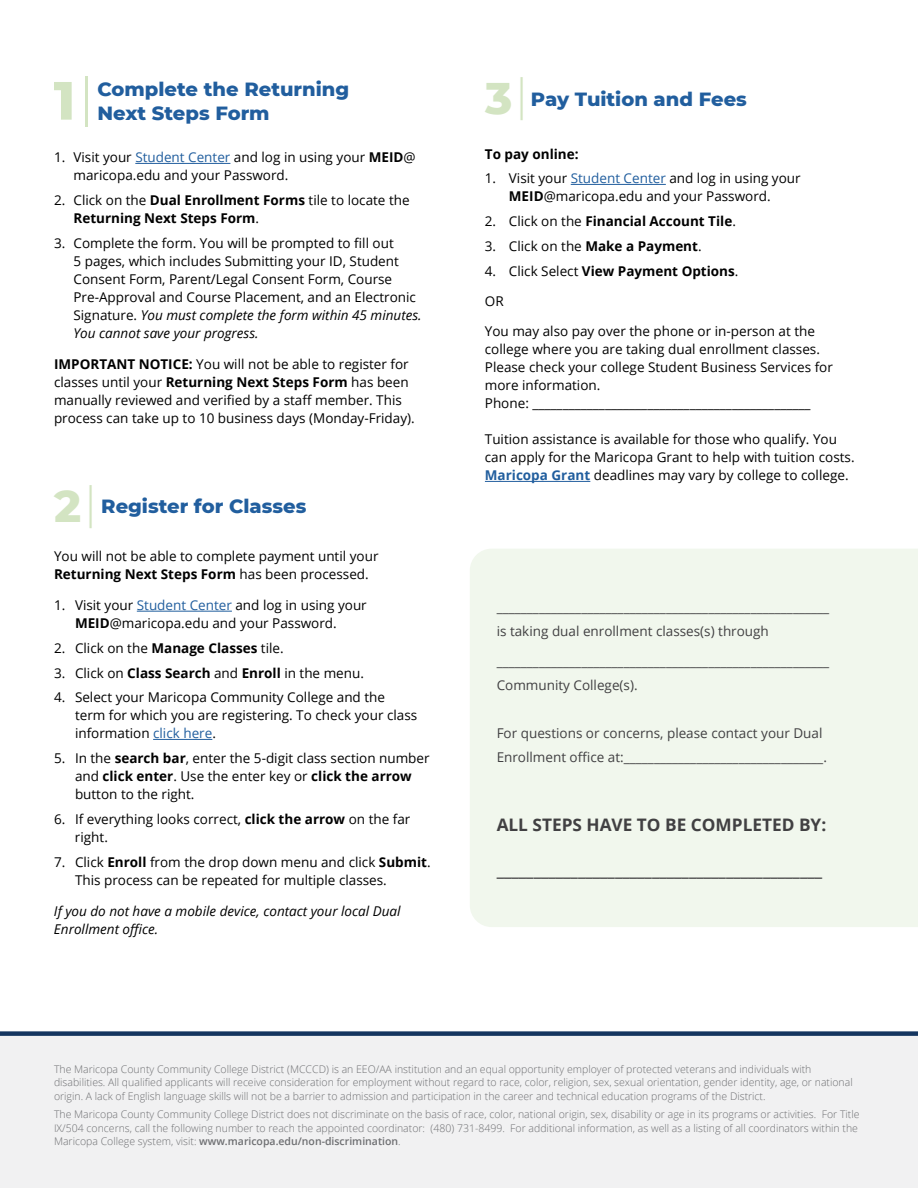
<style>
.page{position:relative;width:918px;height:1188px;background:#fff}
.page>*{position:absolute;margin:0;border:0;box-sizing:border-box;transform-origin:0 0}
.STEP{font:800 53.85px "Montserrat";color:#d3e4c2}
.STEP-2{font:800 45.15px "Montserrat";color:#d3e4c2}
.STEP-3{font:800 19.5px/24px "Montserrat";color:#215e9e}
.t1{font:700 18px "Open Sans";color:#414042}
.t2{font:700 17.25px "Open Sans";color:#414042}
.body{font:13.5px/18px "Open Sans";color:#000}
.t3{font:13.5px/24px "Open Sans";color:#414042}
.body-2{font:700 13.5px/18px "Open Sans";color:#000}
.body-3{font:italic 13.5px/18px "Open Sans";color:#000}
.t4{font:300 10.5px/13.5px "Open Sans";color:#6d6e71}
.s1{font-weight:300}
.s2{color:#215e9e}
.s3{font-weight:700}
.s4{font-weight:400}
.s5{font-style:italic}
.s6{font-weight:700;color:#215e9e}
.s7{font-weight:600}
</style>
<div class="page">
<hr style="left:135px;top:163px;width:95px;height:1px;background:#215e9e">
<hr style="left:137px;top:611px;width:95px;height:1px;background:#215e9e">
<hr style="left:153px;top:739px;width:59px;height:1px;background:#215e9e">
<hr style="left:571px;top:184px;width:95px;height:1px;background:#215e9e">
<hr style="left:485px;top:481px;width:105px;height:1px;background:#215e9e">
<div style="left:0;top:1032px;width:918px;height:156px;background:#f1f1f2"></div>
<div style="left:0;top:1031px;width:918px;height:5px;background:#153660"></div>
<div style="left:470px;top:549px;width:448px;height:378px;background:#f1f7ed"></div>
<p class="STEP" style="left:54px;top:61px;width:42px">1<span class="s1">|</span></p>
<p class="STEP-3" style="left:98px;top:76px;width:253px">Complete the Returning<br>Next Steps Form</p>
<p class="body" style="left:74px;top:148px;width:344px;text-indent:-20px">1. Visit your <span class="s2">Student Center</span> and log in using your <span class="s3">MEID</span>@ maricopa.edu and your Password.</p>
<p class="body-2" style="left:73px;top:191px;width:338px;text-indent:-19px"><span class="s4">2. Click on the</span> Dual Enrollment Forms <span class="s4">tile to locate the<br></span>Returning Next Steps Form<span class="s4">.</span></p>
<p class="body" style="left:74px;top:234px;width:350px;text-indent:-20px">3. Complete the form. You will be prompted to fill out<br>5 pages, which includes Submitting your ID, Student Consent Form, Parent/Legal Consent Form, Course Pre-Approval and Course Placement, and an Electronic Signature. <span class="s5">You must complete the form within 45 minutes.<br>You cannot save your progress.</span></p>
<p class="body" style="left:54px;top:355px;width:362px"><span class="s3">IMPORTANT NOTICE:</span> You will not be able to register for classes until your <span class="s3">Returning Next Steps Form</span> has been manually reviewed and verified by a staff member. This process can take up to 10 business days (Monday-Friday).</p>
<p class="STEP-2" style="left:54px;top:473px;width:44px">2<span class="s1">|</span></p>
<p class="STEP-3" style="left:101px;top:493px;width:207px">Register for Classes</p>
<p class="body" style="left:54px;top:546px;width:326px">You will not be able to complete payment until your<br><span class="s3">Returning Next Steps Form</span> has been processed.</p>
<p class="body" style="left:75px;top:596px;width:293px;text-indent:-21px">1. Visit your <span class="s2">Student Center</span> and log in using your<br><span class="s3">MEID</span>@maricopa.edu and your Password.</p>
<p class="body" style="left:54px;top:639px;width:231px">2. Click on the <span class="s3">Manage Classes</span> tile.</p>
<p class="body" style="left:54px;top:663px;width:312px">3. Click on <span class="s3">Class Search</span> and <span class="s3">Enroll</span> in the menu.</p>
<p class="body" style="left:75px;top:688px;width:344px;text-indent:-21px">4. Select your Maricopa Community College and the term for which you are registering. To check your class information <span class="s2">click here</span>.</p>
<p class="body" style="left:75px;top:749px;width:356px;text-indent:-21px">5. In the <span class="s3">search bar</span>, enter the 5-digit class section number and <span class="s3">click enter</span>. Use the enter key or <span class="s3">click the arrow </span>button to the right.</p>
<p class="body" style="left:75px;top:810px;width:337px;text-indent:-21px">6. If everything looks correct, <span class="s3">click the arrow</span> on the far right.</p>
<p class="body" style="left:75px;top:852px;width:357px;text-indent:-21px">7. Click <span class="s3">Enroll</span> from the drop down menu and click <span class="s3">Submit</span>.<br>This process can be repeated for multiple classes.</p>
<p class="body-3" style="left:54px;top:902px;width:348px">If you do not have a mobile device, contact your local Dual<br>Enrollment office.</p>
<p class="STEP-2" style="left:485px;top:65px;width:45px">3<span class="s1">|</span></p>
<p class="STEP-3" style="left:531px;top:86px;width:217px">Pay Tuition and Fees</p>
<p class="body-2" style="left:485px;top:144px;width:95px">To pay online:</p>
<p class="body" style="left:485px;top:169px;width:317px;text-align:center">1. Visit your <span class="s2">Student Center</span> and log in using your<br><span class="s3">MEID</span>@maricopa.edu and your Password.</p>
<p class="body-2" style="left:485px;top:212px;width:253px"><span class="s4">2. Click on the</span> Financial Account Tile<span class="s4">.</span></p>
<p class="body" style="left:485px;top:237px;width:218px">3. Click on the <span class="s3">Make a Payment</span>.</p>
<p class="body-2" style="left:485px;top:261px;width:255px"><span class="s4">4. Click Select</span> View Payment Options<span class="s4">.</span></p>
<p class="body" style="left:485px;top:292px;width:20px">OR</p>
<p class="body" style="left:485px;top:322px;width:350px">You may also pay over the phone or in-person at the college where you are taking dual enrollment classes.<br>Please check your college Student Business Services for more information.</p>
<p class="body" style="left:485px;top:394px;width:327px">Phone: ______________________________________________</p>
<p class="body" style="left:485px;top:430px;width:371px">Tuition assistance is available for those who qualify. You can apply for the Maricopa Grant to help with tuition costs.<br><span class="s6">Maricopa Grant</span> deadlines may vary by college to college.</p>
<p class="t3" style="left:497px;top:594px;width:334px">_______________________________________________________</p>
<p class="t3" style="left:497px;top:618px;width:274px">is taking dual enrollment classes(s) through</p>
<p class="t3" style="left:497px;top:649px;width:334px">_______________________________________________________</p>
<p class="t3" style="left:497px;top:673px;width:142px">Community College(s).</p>
<p class="t3" style="left:497px;top:721px;width:332px">For questions or concerns, please contact your Dual<br>Enrollment office at:_________________________________.</p>
<p class="t2" style="left:497px;top:813px;width:331px">ALL STEPS HAVE TO BE COMPLETED BY:</p>
<p class="t1" style="left:497px;top:857px;width:327px">____________________________________________</p>
<p class="t4" style="left:54px;top:1062px;width:800px">The Maricopa County Community College District (MCCCD) is an EEO/AA institution and an equal opportunity employer of protected veterans and individuals with disabilities. All qualified applicants will receive consideration for employment without regard to race, color, religion, sex, sexual orientation, gender identity, age, or national origin. A lack of English language skills will not be a barrier to admission and participation in the career and technical education programs of the District.</p>
<p class="t4" style="left:54px;top:1108px;width:807px">The Maricopa County Community College District does not discriminate on the basis of race, color, national origin, sex, disability or age in its programs or activities. For Title<br>IX/504 concerns, call the following number to reach the appointed coordinator: (480) 731-8499. For additional information, as well as a listing of all coordinators within the<br>Maricopa College system, visit: <span class="s7">www.maricopa.edu/non-discrimination</span>.</p>
</div>
